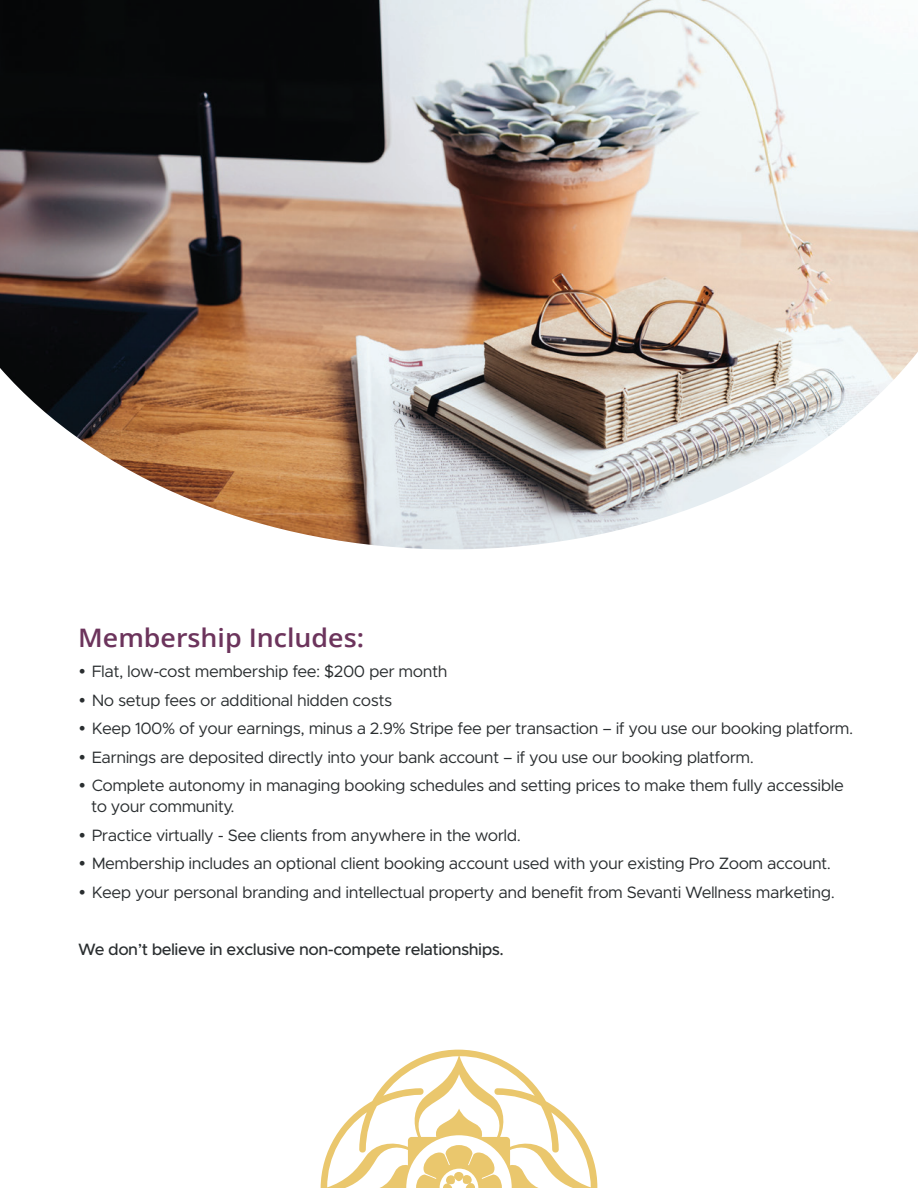
<style>
.page{position:relative;width:918px;height:1188px;background:#fff}
.page>*{position:absolute;margin:0;border:0;box-sizing:border-box;transform-origin:0 0}
.t1{font:600 25.5px "Open Sans";color:#6c345c;scale:1.05 1}
.t2{font:16.5px/21px "Metropolis";letter-spacing:-.03em;color:#2a2e30}
.t3{font:500 16.5px "Metropolis";letter-spacing:-.03em;color:#2a2e30}
.s1{font-family:"Europa";font-weight:700}
</style>
<div class="page">
<img style="left:0;top:0;width:918px;height:549px">
<svg style="left:320px;top:1049px;width:278px;height:139px"></svg>
<h1 class="t1" style="left:78px;top:621px;width:274px">Membership Includes:</h1>
<p class="t2" style="left:78px;top:661px;width:371px"><span class="s1">•</span> Flat, low-cost membership fee: $200 per month</p>
<p class="t2" style="left:78px;top:690px;width:315px"><span class="s1">•</span> No setup fees or additional hidden costs</p>
<p class="t2" style="left:78px;top:718px;width:777px"><span class="s1">•</span> Keep 100% of your earnings, minus a 2.9% Stripe fee per transaction – if you use our booking platform.</p>
<p class="t2" style="left:78px;top:747px;width:677px"><span class="s1">•</span> Earnings are deposited directly into your bank account – if you use our booking platform.</p>
<p class="t2" style="left:91px;top:775px;width:754px;text-indent:-13px"><span class="s1">•</span> Complete autonomy in managing booking schedules and setting prices to make them fully accessible to your community.</p>
<p class="t2" style="left:78px;top:825px;width:444px"><span class="s1">•</span> Practice virtually - See clients from anywhere in the world.</p>
<p class="t2" style="left:78px;top:853px;width:754px"><span class="s1">•</span> Membership includes an optional client booking account used with your existing Pro Zoom account.</p>
<p class="t2" style="left:78px;top:882px;width:758px"><span class="s1">•</span> Keep your personal branding and intellectual property and benefit from Sevanti Wellness marketing.</p>
<p class="t3" style="left:78px;top:939px;width:427px">We don’t believe in exclusive non-compete relationships.</p>
</div>
